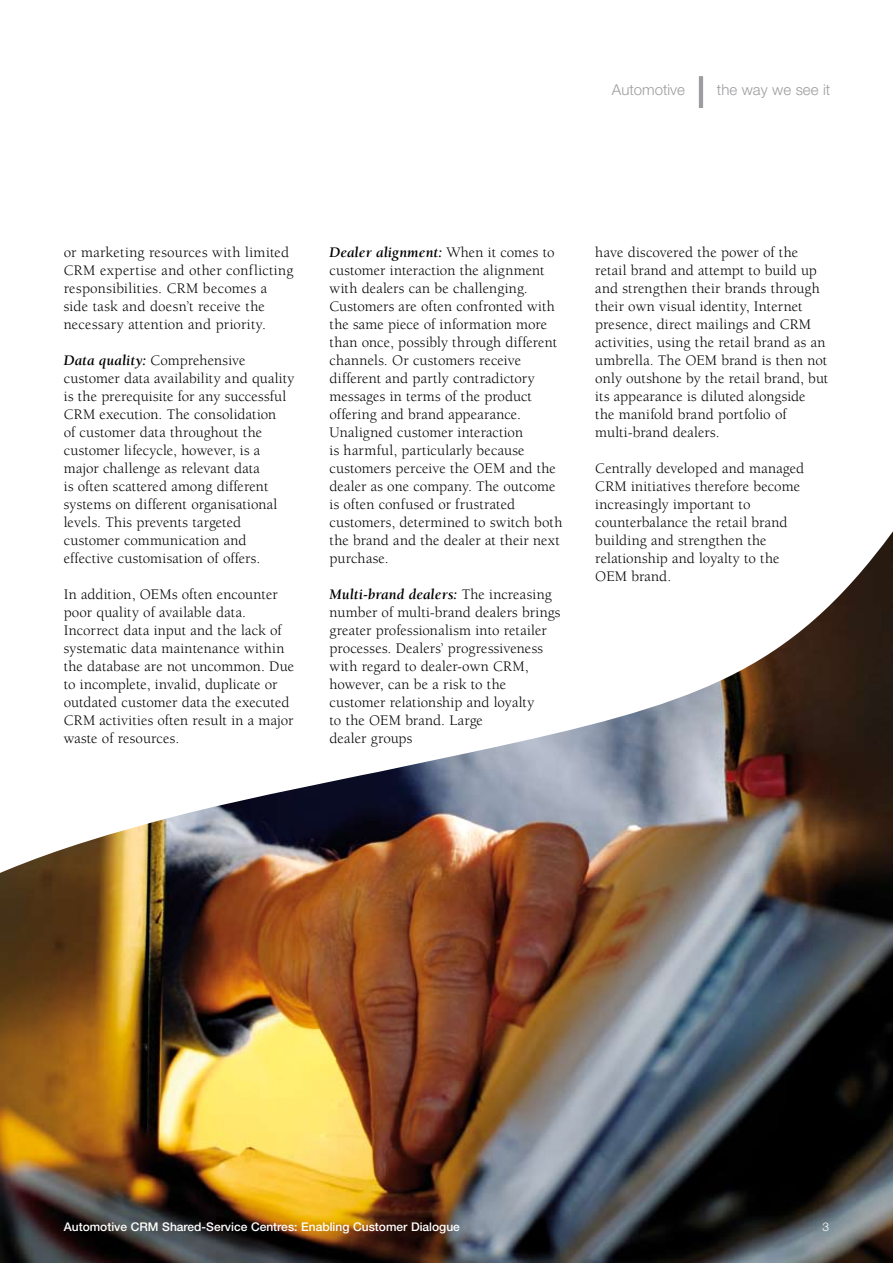
<style>
.page{position:relative;width:893px;height:1263px;background:#fff}
.page>*{position:absolute;margin:0;border:0;box-sizing:border-box;transform-origin:0 0}
.t1{font:15px/18px "Berkeley";letter-spacing:.005em;color:#000}
.t2{font:300 15px "Helvetica Neue LT Std";color:#9c9d9f}
.t3{font:500 12px "Helvetica Neue LT Std";color:#fff}
.s1{font-weight:700;font-style:italic}
</style>
<div class="page">
<hr style="left:699px;top:76px;width:4px;height:32px;background:#9c9d9f">
<img style="left:0;top:531px;width:893px;height:732px">
<svg style="left:823px;top:1222px;width:6px;height:9px"></svg>
<p class="t2" style="left:612px;top:80px;width:75px">Automotive</p>
<p class="t2" style="left:717px;top:80px;width:115px">the way we see it</p>
<p class="t1" style="left:64px;top:244px;width:231px">or marketing resources with limited CRM expertise and other conflicting responsibilities. CRM becomes a side task and doesn’t receive the necessary attention and priority.</p>
<p class="t1" style="left:64px;top:352px;width:232px"><span class="s1">Data quality:</span> Comprehensive customer data availability and quality is the prerequisite for any successful CRM execution. The consolidation<br>of customer data throughout the customer lifecycle, however, is a major challenge as relevant data<br>is often scattered among different systems on different organisational levels. This prevents targeted customer communication and effective customisation of offers.</p>
<p class="t1" style="left:64px;top:586px;width:232px">In addition, OEMs often encounter poor quality of available data.<br>Incorrect data input and the lack of systematic data maintenance within the database are not uncommon. Due to incomplete, invalid, duplicate or outdated customer data the executed CRM activities often result in a major waste of resources.</p>
<p class="t1" style="left:330px;top:244px;width:234px"><span class="s1">Dealer alignment:</span> When it comes to customer interaction the alignment with dealers can be challenging.<br>Customers are often confronted with the same piece of information more than once, possibly through different channels. Or customers receive different and partly contradictory messages in terms of the product offering and brand appearance.<br>Unaligned customer interaction<br>is harmful, particularly because customers perceive the OEM and the dealer as one company. The outcome is often confused or frustrated customers, determined to switch both the brand and the dealer at their next purchase.</p>
<p class="t1" style="left:330px;top:586px;width:232px"><span class="s1">Multi-brand dealers:</span> The increasing number of multi-brand dealers brings greater professionalism into retailer processes. Dealers’ progressiveness with regard to dealer-own CRM, however, can be a risk to the customer relationship and loyalty<br>to the OEM brand. Large<br>dealer groups</p>
<p class="t1" style="left:595px;top:244px;width:235px">have discovered the power of the retail brand and attempt to build up and strengthen their brands through their own visual identity, Internet presence, direct mailings and CRM activities, using the retail brand as an umbrella. The OEM brand is then not only outshone by the retail brand, but its appearance is diluted alongside the manifold brand portfolio of multi‑brand dealers.</p>
<p class="t1" style="left:595px;top:460px;width:210px">Centrally developed and managed<br>CRM initiatives therefore become increasingly important to counterbalance the retail brand building and strengthen the relationship and loyalty to the<br>OEM brand.</p>
<p class="t3" style="left:64px;top:1220px;width:398px">Automotive CRM Shared-Service Centres: Enabling Customer Dialogue</p>
</div>
